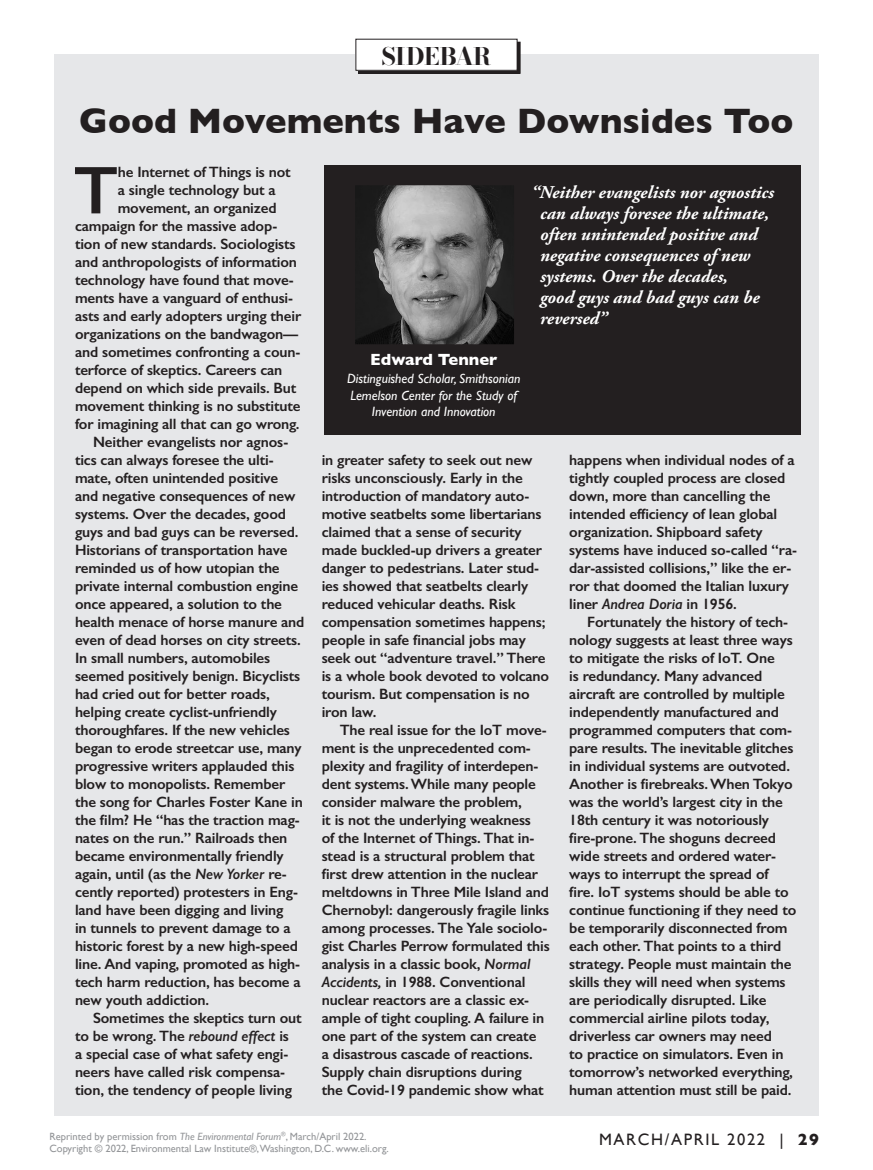
<style>
.page{position:relative;width:873px;height:1170px;background:#fff}
.page>*{position:absolute;margin:0;border:0;box-sizing:border-box;transform-origin:0 0}
.Sidebar_drop_cap{font:600 67.8px "Gill Sans";color:#231f20}
.Sidebar_head{font:700 36px "Gill Sans";color:#231f20}
.t1{font:600 30px "Garamond Premr Pro";letter-spacing:.2em;color:#231f20}
.t2{font:700 24px "Bodoni Moda 24";letter-spacing:-.025em;color:#231f20}
.Sidebar_pullquote{font:italic 700 18px/21px "Adobe Garamond Pro";color:#fff}
.t3{font:16.5px "Gill Sans";letter-spacing:.1em;color:#231f20}
.Sidebar_byline{font:700 16.5px "Gill Sans";color:#fff}
.Sidebar_text{font:600 15px/18px "Gill Sans";letter-spacing:-.01em;color:#231f20}
.Sidebar_drop_cap-2{font:600 15px "Gill Sans";letter-spacing:-.01em;color:#231f20}
.Sidebar_author_title{font:italic 13.5px/16.5px "Gill Sans";color:#fff;text-align:center}
.t4{font:10.5px/12px "Gill Sans";color:#939598}
.s1{font-style:italic}
.s2{font-weight:700}
</style>
<div class="page">
<div style="left:54px;top:54px;width:765px;height:1062px;background:#e6e7e9"></div>
<div style="left:359px;top:42px;width:161px;height:31px;background:#231f20"></div>
<div style="left:358px;top:42px;width:162px;height:32px;border:1px solid #231f20"></div>
<div style="left:356px;top:39px;width:161px;height:31px;background:#fff"></div>
<div style="left:356px;top:39px;width:162px;height:32px;border:1px solid #231f20"></div>
<div style="left:324px;top:165px;width:477px;height:269px;background:#231f20"></div>
<img style="left:357px;top:187px;width:156px;height:156px">
<div style="left:354px;top:184px;width:162px;height:162px;border:2px solid #231f20"></div>
<h3 class="t2" style="left:381px;top:39px;width:111px">SIDEBAR</h3>
<h3 class="t1" style="left:377px;top:40px;width:127px">Sidebar</h3>
<p class="Sidebar_head" style="left:79px;top:92px;width:716px">Good Movements Have Downsides Too</p>
<p class="Sidebar_drop_cap" style="left:73px;top:149px;width:47px">T</p>
<p class="Sidebar_drop_cap-2" style="left:118px;top:163px;width:175px">he Internet of Things is not</p>
<p class="Sidebar_pullquote" style="left:540px;top:182px;width:236px;text-indent:-9px">“Neither evangelists nor agnostics can always foresee the ultimate, often unintended positive and negative consequences of new systems. Over the decades,<br>good guys and bad guys can be reversed”</p>
<p class="Sidebar_drop_cap-2" style="left:118px;top:181px;width:159px">a single technology but a</p>
<p class="Sidebar_drop_cap-2" style="left:118px;top:199px;width:160px">movement, an organized</p>
<p class="Sidebar_drop_cap-2" style="left:75px;top:217px;width:204px">campaign for the massive adop-</p>
<p class="Sidebar_drop_cap-2" style="left:75px;top:235px;width:222px">tion of new standards. Sociologists</p>
<p class="Sidebar_drop_cap-2" style="left:75px;top:253px;width:223px">and anthropologists of information</p>
<p class="Sidebar_drop_cap-2" style="left:75px;top:271px;width:220px">technology have found that move-</p>
<p class="Sidebar_drop_cap-2" style="left:75px;top:289px;width:220px">ments have a vanguard of enthusi-</p>
<p class="Sidebar_drop_cap-2" style="left:75px;top:307px;width:228px">asts and early adopters urging their</p>
<p class="Sidebar_drop_cap-2" style="left:75px;top:325px;width:225px">organizations on the bandwagon—</p>
<p class="Sidebar_drop_cap-2" style="left:75px;top:343px;width:227px">and sometimes confronting a coun-</p>
<p class="Sidebar_drop_cap-2" style="left:75px;top:361px;width:209px">terforce of skeptics. Careers can</p>
<p class="Sidebar_drop_cap-2" style="left:75px;top:379px;width:223px">depend on which side prevails. But</p>
<p class="Sidebar_drop_cap-2" style="left:75px;top:397px;width:227px">movement thinking is no substitute</p>
<p class="Sidebar_drop_cap-2" style="left:75px;top:415px;width:226px">for imagining all that can go wrong.</p>
<p class="Sidebar_text" style="left:75px;top:433px;width:231px;text-indent:18px">Neither evangelists nor agnos&shy;tics can always foresee the ulti&shy;mate, often unintended positive and negative consequences of new systems. Over the decades, good guys and bad guys can be reversed.<br>Historians of transportation have reminded us of how utopian the private internal combustion engine once appeared, a solution to the health menace of horse manure and even of dead horses on city streets.<br>In small numbers, automobiles seemed positively benign. Bicyclists had cried out for better roads, helping create cyclist-unfriendly thoroughfares. If the new vehicles began to erode streetcar use, many progressive writers applauded this blow to monopolists. Remember the song for Charles Foster Kane in the film? He “has the traction mag&shy;nates on the run.” Railroads then became environmentally friendly again, until (as the <span class="s1">New Yorker</span> re&shy;cently reported) protesters in Eng&shy;land have been digging and living<br>in tunnels to prevent damage to a historic forest by a new high-speed line. And vaping, promoted as high&shy;tech harm reduction, has become a new youth addiction.</p>
<p class="Sidebar_text" style="left:75px;top:1009px;width:228px;text-indent:18px">Sometimes the skeptics turn out to be wrong. The <span class="s1">rebound effect</span> is<br>a special case of what safety engi&shy;neers have called risk compensa&shy;tion, the tendency of people living</p>
<p class="Sidebar_byline" style="left:370px;top:347px;width:129px">Edward Tenner</p>
<p class="Sidebar_author_title" style="left:347px;top:370px;width:175px">Distinguished Scholar, Smithsonian<br>Lemelson Center for the Study of<br>Invention and Innovation</p>
<p class="Sidebar_text" style="left:322px;top:451px;width:229px">in greater safety to seek out new risks unconsciously. Early in the introduction of mandatory auto&shy;motive seatbelts some libertarians claimed that a sense of security made buckled-up drivers a greater danger to pedestrians. Later stud&shy;ies showed that seatbelts clearly reduced vehicular deaths. Risk compensation sometimes happens; people in safe financial jobs may seek out “adventure travel.” There is a whole book devoted to volcano tourism. But compensation is no iron law.</p>
<p class="Sidebar_text" style="left:322px;top:721px;width:230px;text-indent:18px">The real issue for the IoT move&shy;ment is the unprecedented com&shy;plexity and fragility of interdepen&shy;dent systems. While many people consider malware the problem,<br>it is not the underlying weakness<br>of the Internet of Things. That in&shy;stead is a structural problem that first drew attention in the nuclear meltdowns in Three Mile Island and Chernobyl: dangerously fragile links among processes. The Yale sociolo&shy;gist Charles Perrow formulated this analysis in a classic book, <span class="s1">Normal Accidents,</span> in 1988. Conventional nuclear reactors are a classic ex&shy;ample of tight coupling. A failure in one part of the system can create<br>a disastrous cascade of reactions.<br>Supply chain disruptions during<br>the Covid-19 pandemic show what</p>
<p class="Sidebar_text" style="left:569px;top:451px;width:229px">happens when individual nodes of a tightly coupled process are closed down, more than cancelling the intended efficiency of lean global organization. Shipboard safety systems have induced so-called “ra&shy;dar-assisted collisions,” like the er&shy;ror that doomed the Italian luxury liner <span class="s1">Andrea Doria</span> in 1956.</p>
<p class="Sidebar_text" style="left:569px;top:613px;width:229px;text-indent:18px">Fortunately the history of tech&shy;nology suggests at least three ways to mitigate the risks of IoT. One<br>is redundancy. Many advanced aircraft are controlled by multiple independently manufactured and programmed computers that com&shy;pare results. The inevitable glitches in individual systems are outvoted.<br>Another is firebreaks. When Tokyo was the world’s largest city in the 18th century it was notoriously fire-prone. The shoguns decreed wide streets and ordered water&shy;ways to interrupt the spread of fire. IoT systems should be able to continue functioning if they need to be temporarily disconnected from each other. That points to a third strategy. People must maintain the skills they will need when systems are periodically disrupted. Like commercial airline pilots today, driverless car owners may need<br>to practice on simulators. Even in tomorrow’s networked everything, human attention must still be paid.</p>
<p class="t4" style="left:50px;top:1130px;width:341px">Reprinted by permission from <span class="s1">The Environmental Forum</span><sup>®</sup>, March/April 2022.<br>Copyright © 2022, Environmental Law Institute®,Washington, D.C. www.eli.org.</p>
<p class="t3" style="left:599px;top:1130px;width:221px">MARCH/APRIL 2022 | <span class="s2">29</span></p>
</div>
